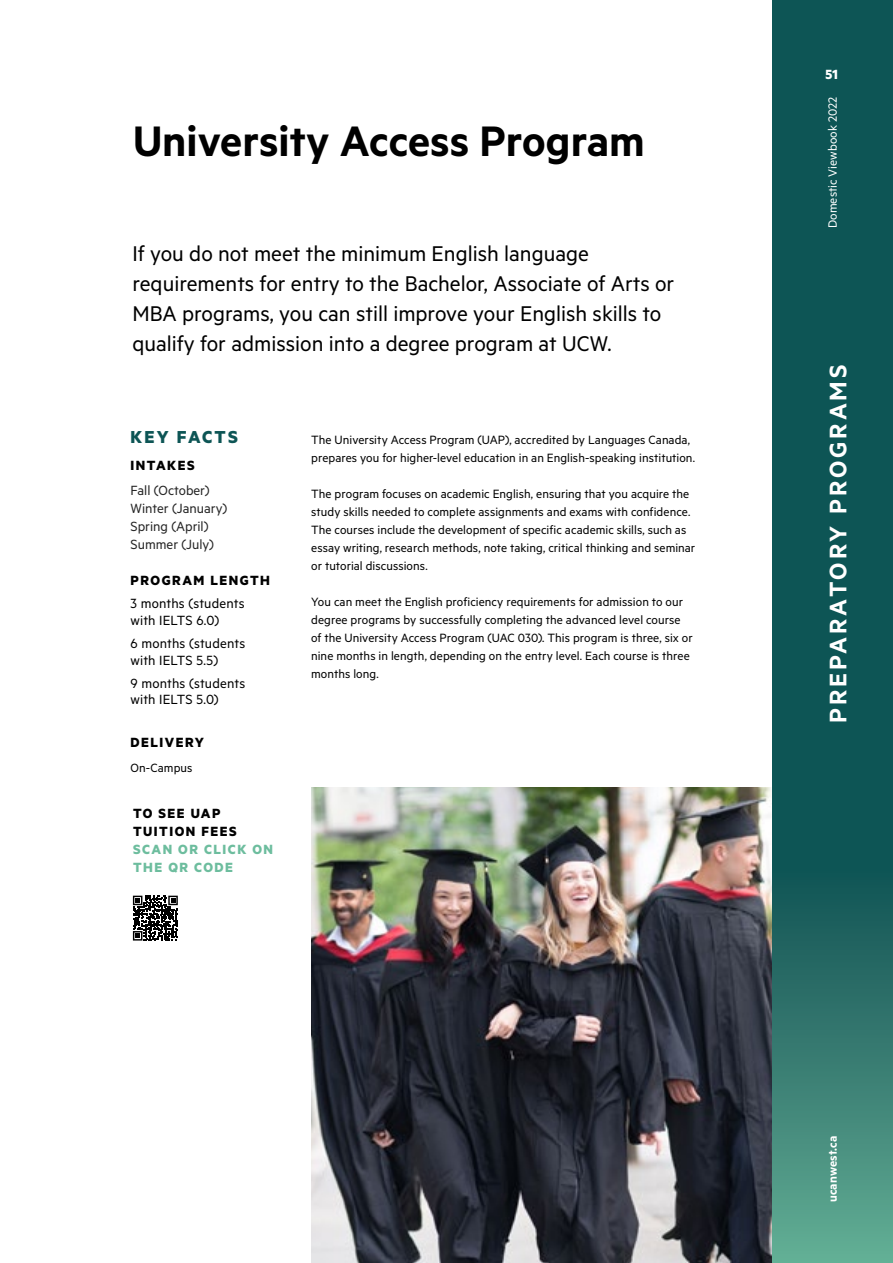
<style>
.page{position:relative;width:893px;height:1263px;background:#fff}
.page>*{position:absolute;margin:0;border:0;box-sizing:border-box;transform-origin:0 0}
.t1{font:600 48px "Metric";color:#000}
.t2{font:600 27px "Metric";letter-spacing:.11em;color:#fff}
.t3{font:24px/30px "Metric";color:#000}
.t4{font:700 19.5px "Metric";letter-spacing:.11em;color:#0d5555}
.t5{font:15px/16.5px "Metric";letter-spacing:.01em;color:#000}
.t6{font:15px/18px "Metric";color:#262626}
.t7{font:700 15px/18px "Metric";letter-spacing:.1em;color:#000}
.t8{font:700 15px/18px "Metric";letter-spacing:.1em;color:#6dbd9e}
.t9{font:700 15px "Metric";color:#fff}
.t10{font:13.5px/18px "Metric";letter-spacing:.005em;color:#000}
.t11{font:13.5px "Metric";color:#fff}
.t12{font:600 13.5px "Metric";letter-spacing:.01em;color:#fff}
</style>
<div class="page">
<img style="left:311px;top:788px;width:461px;height:475px">
<svg style="left:133px;top:896px;width:45px;height:44px"></svg>
<svg style="left:772px;top:0;width:121px;height:1263px;background:#1a625e"></svg>
<h1 class="t1" style="left:133px;top:113px;width:513px">University Access Program</h1>
<h3 class="t3" style="left:132px;top:237px;width:543px">If you do not meet the minimum English language requirements for entry to the Bachelor, Associate of Arts or MBA programs, you can still improve your English skills to qualify for admission into a degree program at UCW.</h3>
<h3 class="t4" style="left:131px;top:425px;width:109px">KEY FACTS</h3>
<p class="t7" style="left:131px;top:456px;width:66px">INTAKES</p>
<p class="t6" style="left:131px;top:481px;width:98px">Fall (October)<br>Winter (January)<br>Spring (April)<br>Summer (July)</p>
<p class="t7" style="left:131px;top:571px;width:141px">PROGRAM LENGTH</p>
<p class="t5" style="left:131px;top:595px;width:116px">3 months (students with IELTS 6.0)</p>
<p class="t5" style="left:131px;top:635px;width:116px">6 months (students with IELTS 5.5)</p>
<p class="t5" style="left:131px;top:674px;width:116px">9 months (students with IELTS 5.0)</p>
<p class="t7" style="left:131px;top:733px;width:75px">DELIVERY</p>
<p class="t10" style="left:131px;top:758px;width:64px">On-Campus</p>
<p class="t7" style="left:133px;top:804px;width:105px">TO SEE UAP<br>TUITION FEES</p>
<p class="t8" style="left:133px;top:840px;width:141px">SCAN OR CLICK ON<br>THE QR CODE</p>
<p class="t10" style="left:311px;top:430px;width:385px">The University Access Program (UAP), accredited by Languages Canada, prepares you for higher-level education in an English-speaking institution.</p>
<p class="t10" style="left:311px;top:484px;width:386px">The program focuses on academic English, ensuring that you acquire the study skills needed to complete assignments and exams with confidence.<br>The courses include the development of specific academic skills, such as essay writing, research methods, note taking, critical thinking and seminar or tutorial discussions.</p>
<p class="t10" style="left:311px;top:592px;width:383px">You can meet the English proficiency requirements for admission to our degree programs by successfully completing the advanced level course of the University Access Program (UAC 030). This program is three, six or nine months in length, depending on the entry level. Each course is three months long.</p>
<p class="t9" style="left:825px;top:65px;width:14px">51</p>
<p class="t11" style="left:825px;top:228px;width:132px;rotate:-90deg">Domestic Viewbook 2022</p>
<h2 class="t2" style="left:822px;top:723px;width:360px;rotate:-90deg">PREPARATORY PROGRAMS</h2>
<p class="t12" style="left:825px;top:1202px;width:68px;rotate:-90deg">ucanwest.ca</p>
</div>
